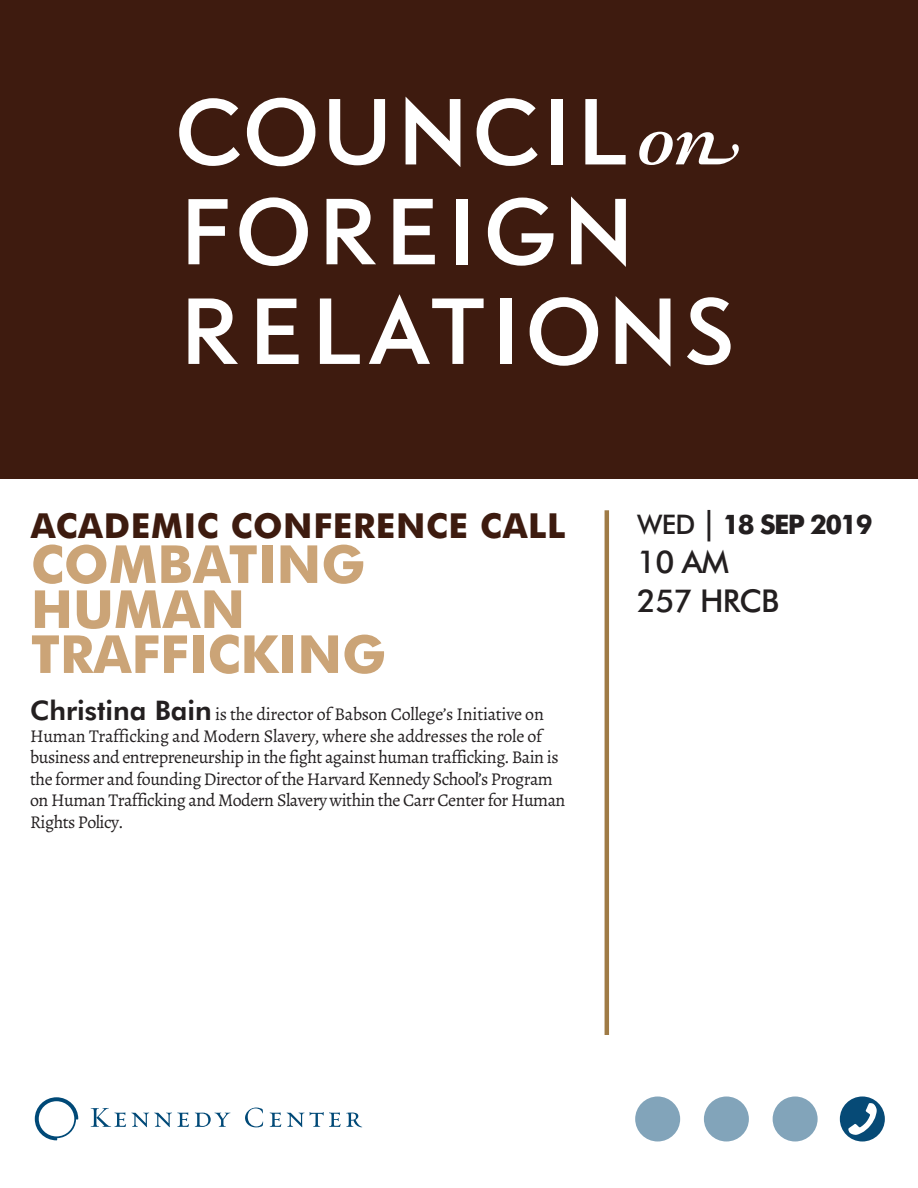
<style>
.page{position:relative;width:918px;height:1188px;background:#fff}
.page>*{position:absolute;margin:0;border:0;box-sizing:border-box;transform-origin:0 0}
.t1{font:700 52.5px/45px "Futura BT";color:#cba477}
.t2{font:700 34.5px "Futura BT";letter-spacing:.02em;color:#3d1b0f}
.Date{font:500 31.5px "Futura BT";letter-spacing:-.03em;color:#231f20}
.Date-2{font:700 27px "Futura BT";letter-spacing:-.06em;color:#231f20}
.Bio_Text{font:18px/21.6px "Alegreya";letter-spacing:-.03em;color:#231f20}
.s1{font-family:"Futura BT";font-weight:800;font-size:27px}
.s2{font-weight:500}
.s3{font-weight:500;font-size:31.5px}
</style>
<div class="page">
<hr style="left:605px;top:510px;width:4px;height:525px;background:#9f7b46">
<svg style="left:35px;top:1097px;width:43px;height:43px"></svg>
<svg style="left:91px;top:1108px;width:98px;height:19px"></svg>
<svg style="left:195px;top:1113px;width:35px;height:14px"></svg>
<svg style="left:245px;top:1108px;width:18px;height:19px"></svg>
<svg style="left:270px;top:1113px;width:11px;height:14px"></svg>
<svg style="left:287px;top:1112px;width:75px;height:15px"></svg>
<div style="left:0;top:0;width:918px;height:478px;background:#3e1b0f"></div>
<svg style="left:639px;top:132px;width:100px;height:33px"></svg>
<svg style="left:188px;top:199px;width:40px;height:65px"></svg>
<svg style="left:488px;top:198px;width:65px;height:68px"></svg>
<svg style="left:188px;top:299px;width:50px;height:65px"></svg>
<svg style="left:257px;top:299px;width:42px;height:65px"></svg>
<svg style="left:320px;top:299px;width:40px;height:65px"></svg>
<div style="left:501px;top:299px;width:11px;height:65px;background:#fff"></div>
<svg style="left:616px;top:296px;width:54px;height:70px"></svg>
<svg style="left:687px;top:297px;width:44px;height:68px"></svg>
<svg style="left:179px;top:98px;width:61px;height:68px"></svg>
<svg style="left:477px;top:98px;width:61px;height:68px"></svg>
<svg style="left:329px;top:99px;width:56px;height:66px"></svg>
<svg style="left:406px;top:97px;width:54px;height:70px"></svg>
<div style="left:551px;top:99px;width:12px;height:65px;background:#fff"></div>
<svg style="left:585px;top:99px;width:41px;height:65px"></svg>
<svg style="left:247px;top:98px;width:68px;height:68px"></svg>
<svg style="left:239px;top:197px;width:69px;height:69px"></svg>
<svg style="left:393px;top:199px;width:42px;height:65px"></svg>
<div style="left:457px;top:199px;width:11px;height:65px;background:#fff"></div>
<svg style="left:327px;top:199px;width:49px;height:65px"></svg>
<svg style="left:369px;top:294px;width:115px;height:70px"></svg>
<svg style="left:530px;top:297px;width:68px;height:69px"></svg>
<svg style="left:571px;top:196px;width:55px;height:71px"></svg>
<div style="left:840px;top:1096px;width:45px;height:46px;background:#064a76;border-radius:50%"></div>
<svg style="left:848px;top:1103px;width:29px;height:32px"></svg>
<div style="left:773px;top:1096px;width:45px;height:46px;background:#82a4ba;border-radius:50%"></div>
<div style="left:635px;top:1096px;width:45px;height:46px;background:#82a4ba;border-radius:50%"></div>
<div style="left:704px;top:1096px;width:45px;height:46px;background:#82a4ba;border-radius:50%"></div>
<p class="t2" style="left:31px;top:505px;width:536px">ACADEMIC CONFERENCE CALL</p>
<p class="t1" style="left:31px;top:541px;width:357px">COMBATING<br>HUMAN<br>TRAFFICKING</p>
<p class="Bio_Text" style="left:30px;top:703px;width:537px"><span class="s1">Christina Bain</span> is the director of Babson College’s Initiative on Human Trafficking and Modern Slavery, where she addresses the role of business and entrepreneurship in the fight against human trafficking. Bain is the former and founding Director of the Harvard Kennedy School’s Program on Human Trafficking and Modern Slavery within the Carr Center for Human Rights Policy.</p>
<p class="Date-2" style="left:637px;top:508px;width:237px"><span class="s2">WED</span> <span class="s3">|</span> 18 SEP 2019</p>
<p class="Date" style="left:637px;top:543px;width:93px">10 AM</p>
<p class="Date" style="left:637px;top:582px;width:143px">257 HRCB</p>
</div>
